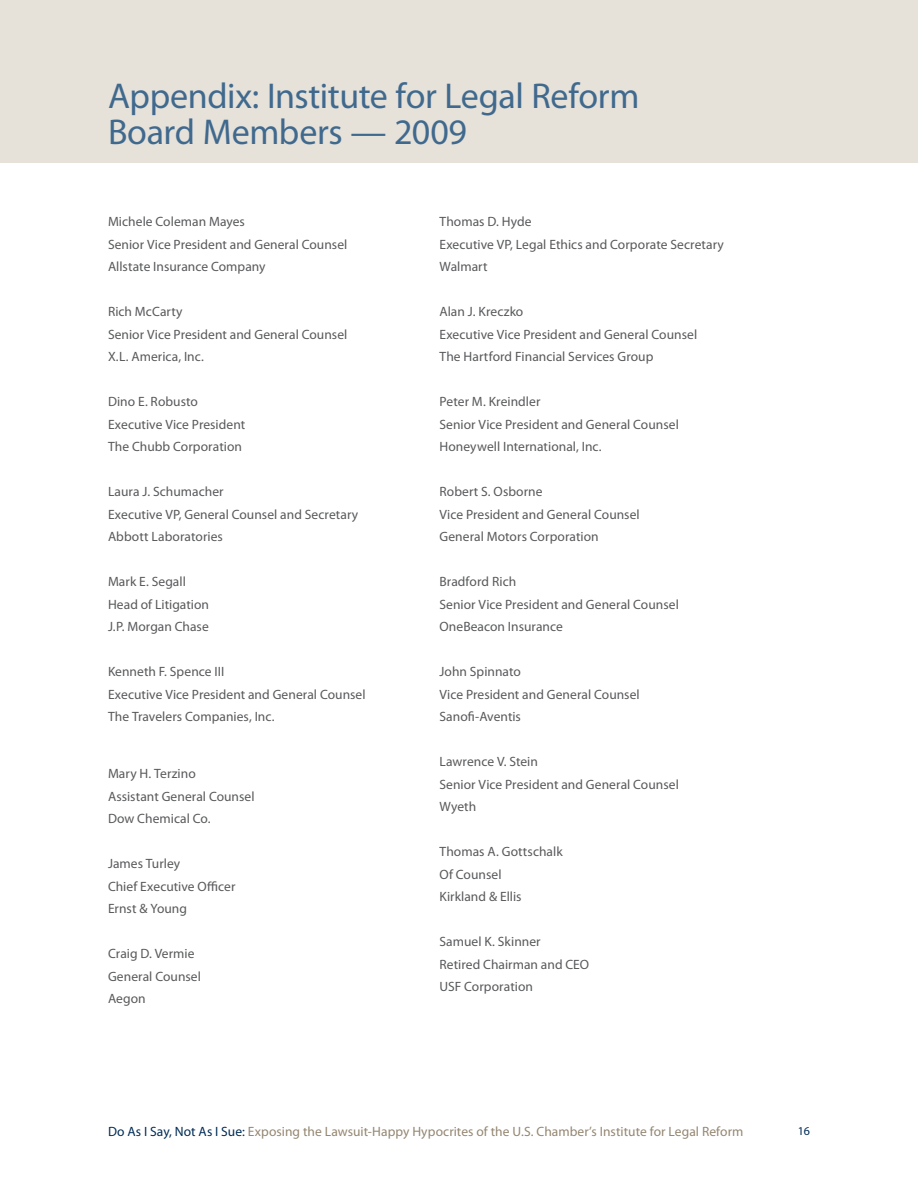
<style>
.page{position:relative;width:918px;height:1188px;background:#fff}
.page>*{position:absolute;margin:0;border:0;box-sizing:border-box;transform-origin:0 0}
.t1{font:36px/36px "Myriad Pro";letter-spacing:-.01em;color:#40698e}
.t2{font:13.5px/22.5px "Myriad Pro";letter-spacing:.005em;color:#58595b}
.t3{font:13.5px "Myriad Pro";color:#948671}
.t4{font:12px "Myriad Pro";color:#002c55}
.s1{color:#002c55}
</style>
<div class="page">
<div style="left:0;top:0;width:918px;height:162px;background:#e6e1d9"></div>
<p class="t1" style="left:108px;top:80px;width:533px">Appendix: Institute for Legal Reform<br>Board Members — 2009</p>
<p class="t2" style="left:108px;top:211px;width:241px">Michele Coleman Mayes<br>Senior Vice President and General Counsel<br>Allstate Insurance Company</p>
<p class="t2" style="left:108px;top:301px;width:241px">Rich McCarty<br>Senior Vice President and General Counsel<br>X.L. America, Inc.</p>
<p class="t2" style="left:108px;top:391px;width:139px">Dino E. Robusto<br>Executive Vice President<br>The Chubb Corporation</p>
<p class="t2" style="left:108px;top:481px;width:252px">Laura J. Schumacher<br>Executive VP, General Counsel and Secretary<br>Abbott Laboratories</p>
<p class="t2" style="left:108px;top:571px;width:103px">Mark E. Segall<br>Head of Litigation<br>J.P. Morgan Chase</p>
<p class="t2" style="left:108px;top:661px;width:259px">Kenneth F. Spence III<br>Executive Vice President and General Counsel<br>The Travelers Companies, Inc.</p>
<p class="t2" style="left:108px;top:763px;width:148px">Mary H. Terzino<br>Assistant General Counsel<br>Dow Chemical Co.</p>
<p class="t2" style="left:108px;top:853px;width:129px">James Turley<br>Chief Executive Officer<br>Ernst &amp; Young</p>
<p class="t2" style="left:108px;top:943px;width:94px">Craig D. Vermie<br>General Counsel<br>Aegon</p>
<p class="t2" style="left:440px;top:211px;width:286px">Thomas D. Hyde<br>Executive VP, Legal Ethics and Corporate Secretary<br>Walmart</p>
<p class="t2" style="left:440px;top:301px;width:259px">Alan J. Kreczko<br>Executive Vice President and General Counsel<br>The Hartford Financial Services Group</p>
<p class="t2" style="left:440px;top:391px;width:241px">Peter M. Kreindler<br>Senior Vice President and General Counsel<br>Honeywell International, Inc.</p>
<p class="t2" style="left:440px;top:481px;width:202px">Robert S. Osborne<br>Vice President and General Counsel<br>General Motors Corporation</p>
<p class="t2" style="left:440px;top:571px;width:241px">Bradford Rich<br>Senior Vice President and General Counsel<br>OneBeacon Insurance</p>
<p class="t2" style="left:440px;top:661px;width:202px">John Spinnato<br>Vice President and General Counsel<br>Sanofi-Aventis</p>
<p class="t2" style="left:440px;top:751px;width:241px">Lawrence V. Stein<br>Senior Vice President and General Counsel<br>Wyeth</p>
<p class="t2" style="left:440px;top:841px;width:125px">Thomas A. Gottschalk<br>Of Counsel<br>Kirkland &amp; Ellis</p>
<p class="t2" style="left:440px;top:931px;width:151px">Samuel K. Skinner<br>Retired Chairman and CEO<br>USF Corporation</p>
<p class="t3" style="left:108px;top:1127px;width:637px"><span class="s1">Do As I Say, Not As I Sue:</span> Exposing the Lawsuit-Happy Hypocrites of the U.S. Chamber’s Institute for Legal Reform</p>
<p class="t4" style="left:798px;top:1127px;width:14px">16</p>
</div>
